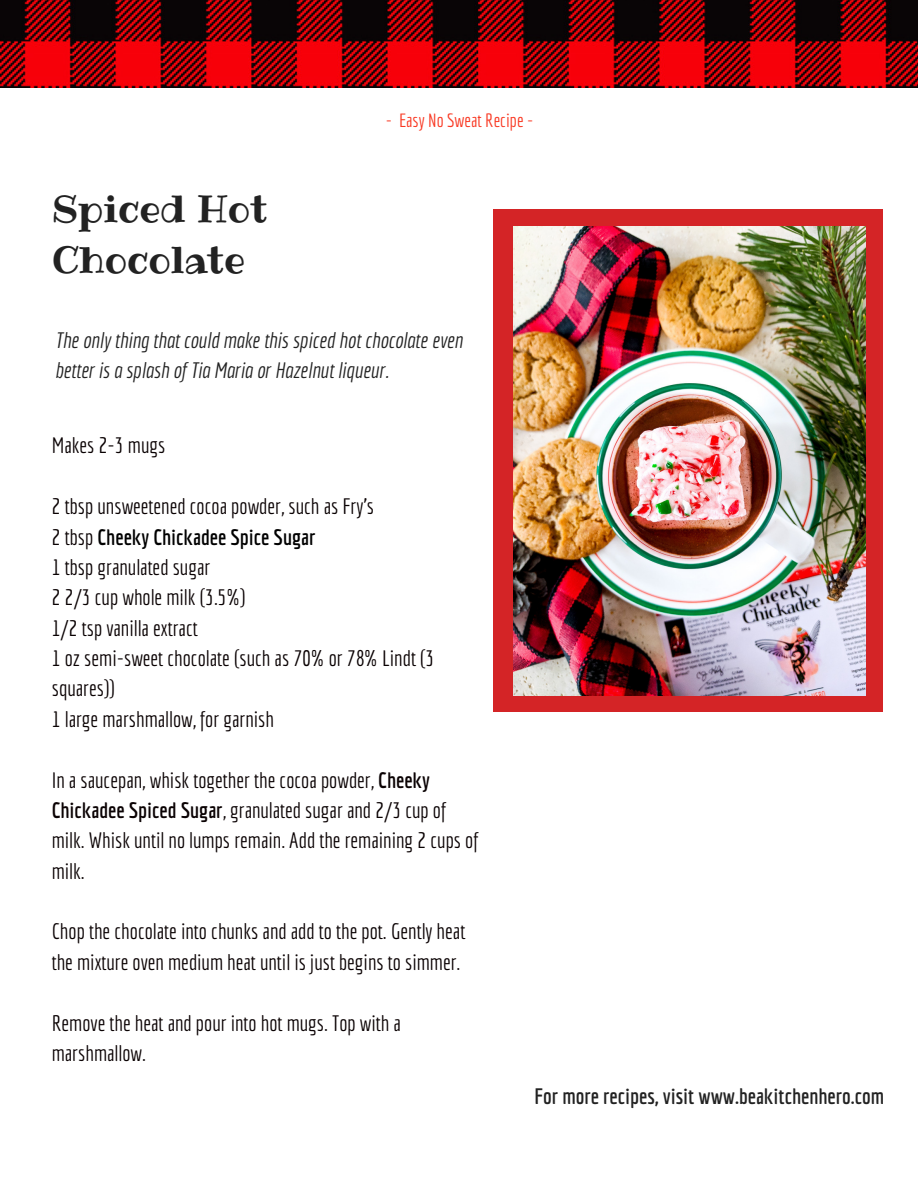
<style>
.page{position:relative;width:918px;height:1188px;background:#fff}
.page>*{position:absolute;margin:0;border:0;box-sizing:border-box;transform-origin:0 0}
.t1{font:37.35px/51.8px "Ribeye";color:#222}
.t2{font:21.75px/30.3px "Economica";color:#0a0203}
.t3{font:italic 21.75px/30.3px "Economica";color:#222}
.t4{font:700 21.75px "Economica";color:#222}
.t5{font:18.75px "Economica";color:#f93822}
.s1{font-weight:700;color:#000}
.s2{font-weight:700}
</style>
<div class="page">
<img style="left:0;top:0;width:918px;height:88px">
<div style="left:494px;top:209px;width:389px;height:503px;background:#d42426"></div>
<img style="left:513px;top:226px;width:352px;height:469px">
<h1 class="t1" style="left:52px;top:182px;width:217px">Spiced Hot<br>Chocolate</h1>
<p class="t5" style="left:386px;top:109px;width:149px">- Easy No Sweat Recipe -</p>
<p class="t3" style="left:55px;top:324px;width:409px">The only thing that could make this spiced hot chocolate even better is a splash of Tia Maria or Hazelnut liqueur.</p>
<p class="t2" style="left:52px;top:430px;width:115px">Makes 2-3 mugs</p>
<p class="t2" style="left:52px;top:491px;width:384px">2 tbsp unsweetened cocoa powder, such as Fry's<br>2 tbsp <span class="s1">Cheeky Chickadee Spice Sugar<br></span>1 tbsp granulated sugar<br>2 2/3 cup whole milk (3.5%)<br>1/2 tsp vanilla extract<br>1 oz semi-sweet chocolate (such as 70% or 78% Lindt (3 squares))<br>1 large marshmallow, for garnish</p>
<p class="t2" style="left:52px;top:764px;width:428px">In a saucepan, whisk together the cocoa powder, <span class="s2">Cheeky Chickadee Spiced Sugar</span>, granulated sugar and 2/3 cup of milk. Whisk until no lumps remain. Add the remaining 2 cups of milk.</p>
<p class="t2" style="left:52px;top:916px;width:415px">Chop the chocolate into chunks and add to the pot. Gently heat the mixture oven medium heat until is just begins to simmer.</p>
<p class="t2" style="left:52px;top:1007px;width:351px">Remove the heat and pour into hot mugs. Top with a marshmallow.</p>
<p class="t4" style="left:535px;top:1083px;width:351px">For more recipes, visit www.beakitchenhero.com</p>
</div>
